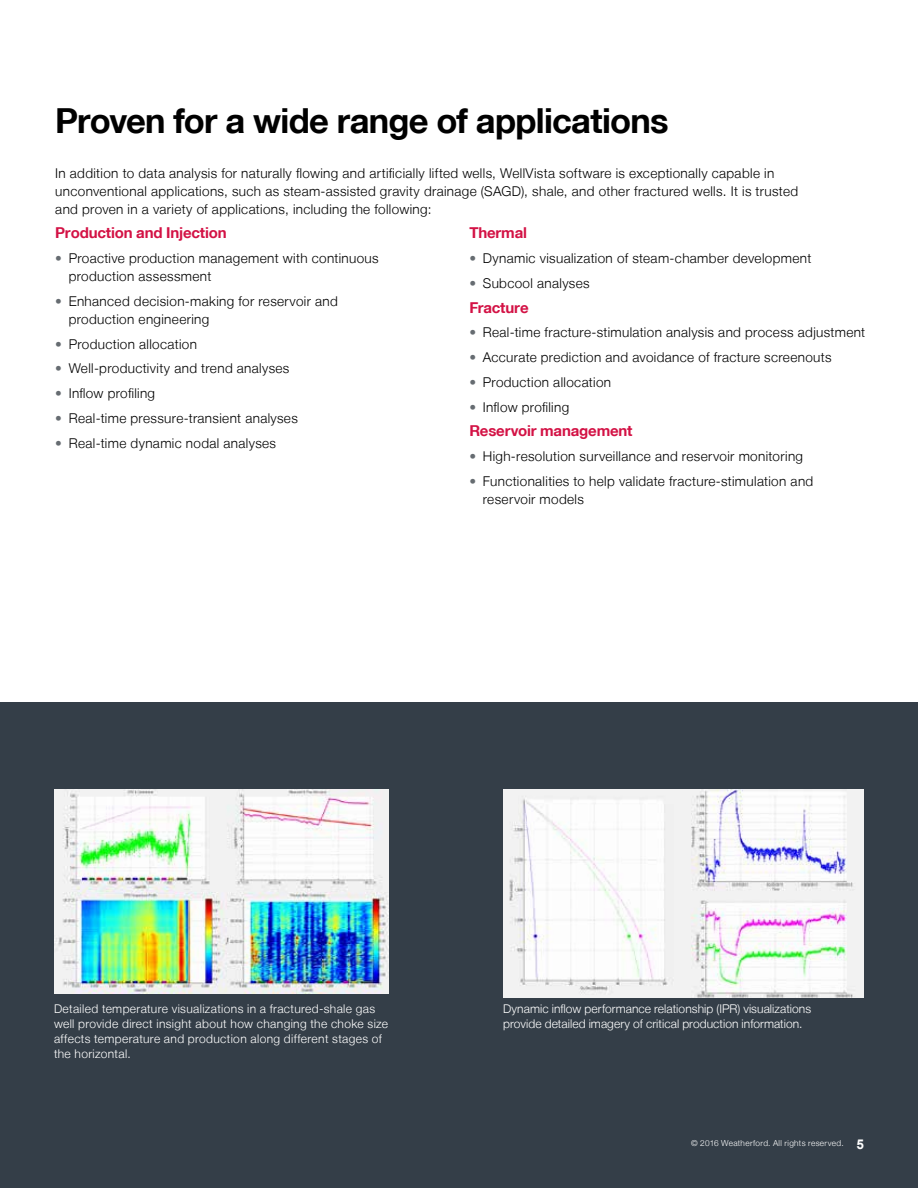
<style>
.page{position:relative;width:918px;height:1188px;background:#fff}
.page>*{position:absolute;margin:0;border:0;box-sizing:border-box;transform-origin:0 0}
.t1{font:700 34.5px "Helvetica Neue LT";letter-spacing:-.02em;color:#000}
.t2{font:700 15px "Helvetica Neue LT";letter-spacing:-.01em;color:#d31245}
.t3{font:300 13.5px/18px "Helvetica Neue LT";letter-spacing:.025em;color:#000}
.t4{font:300 12px/15px "Helvetica Neue LT";letter-spacing:.02em;color:#fff}
.t5{font:300 8.25px "Helvetica Neue LT";letter-spacing:.04em;color:#fff}
.s1{color:#666c71}
.s2{font-family:"Arial";font-weight:700;font-size:13.5px}
</style>
<div class="page">
<div style="left:0;top:702px;width:918px;height:486px;background:#343e48"></div>
<img style="left:54px;top:789px;width:335px;height:205px">
<img style="left:503px;top:789px;width:361px;height:208px">
<h1 class="t1" style="left:55px;top:99px;width:615px">Proven for a wide range of applications</h1>
<p class="t3" style="left:55px;top:164px;width:744px">In addition to data analysis for naturally flowing and artificially lifted wells, WellVista software is exceptionally capable in unconventional applications, such as steam-assisted gravity drainage (SAGD), shale, and other fractured wells. It is trusted and proven in a variety of applications, including the following:</p>
<p class="t2" style="left:55px;top:224px;width:173px">Production and Injection</p>
<p class="t3" style="left:69px;top:249px;width:311px;text-indent:-14px"><span class="s1">•</span> Proactive production management with continuous production assessment</p>
<p class="t3" style="left:69px;top:292px;width:271px;text-indent:-14px"><span class="s1">•</span> Enhanced decision-making for reservoir and production engineering</p>
<p class="t3" style="left:55px;top:335px;width:143px"><span class="s1">•</span> Production allocation</p>
<p class="t3" style="left:55px;top:359px;width:236px"><span class="s1">•</span> Well-productivity and trend analyses</p>
<p class="t3" style="left:55px;top:384px;width:101px"><span class="s1">•</span> Inflow profiling</p>
<p class="t3" style="left:55px;top:409px;width:244px"><span class="s1">•</span> Real-time pressure-transient analyses</p>
<p class="t3" style="left:55px;top:434px;width:222px"><span class="s1">•</span> Real-time dynamic nodal analyses</p>
<p class="t2" style="left:469px;top:224px;width:59px">Thermal</p>
<p class="t3" style="left:469px;top:249px;width:344px"><span class="s1">•</span> Dynamic visualization of steam-chamber development</p>
<p class="t3" style="left:469px;top:274px;width:122px"><span class="s1">•</span> Subcool analyses</p>
<p class="t2" style="left:469px;top:298px;width:61px">Fracture</p>
<p class="t3" style="left:469px;top:323px;width:397px"><span class="s1">•</span> Real-time fracture-stimulation analysis and process adjustment</p>
<p class="t3" style="left:469px;top:348px;width:364px"><span class="s1">•</span> Accurate prediction and avoidance of fracture screenouts</p>
<p class="t3" style="left:469px;top:373px;width:143px"><span class="s1">•</span> Production allocation</p>
<p class="t3" style="left:469px;top:398px;width:101px"><span class="s1">•</span> Inflow profiling</p>
<p class="t2" style="left:469px;top:422px;width:165px">Reservoir management</p>
<p class="t3" style="left:469px;top:447px;width:335px"><span class="s1">•</span> High-resolution surveillance and reservoir monitoring</p>
<p class="t3" style="left:483px;top:472px;width:332px;text-indent:-14px"><span class="s1">•</span> Functionalities to help validate fracture-stimulation and reservoir models</p>
<p class="t4" style="left:54px;top:1001px;width:336px">Detailed temperature visualizations in a fractured-shale gas well provide direct insight about how changing the choke size affects temperature and production along different stages of the horizontal.</p>
<p class="t4" style="left:503px;top:1001px;width:309px">Dynamic inflow performance relationship (IPR) visualizations provide detailed imagery of critical production information.</p>
<p class="t5" style="left:691px;top:1138px;width:174px">© 2016 Weatherford. All rights reserved. <span class="s2">5</span></p>
</div>
